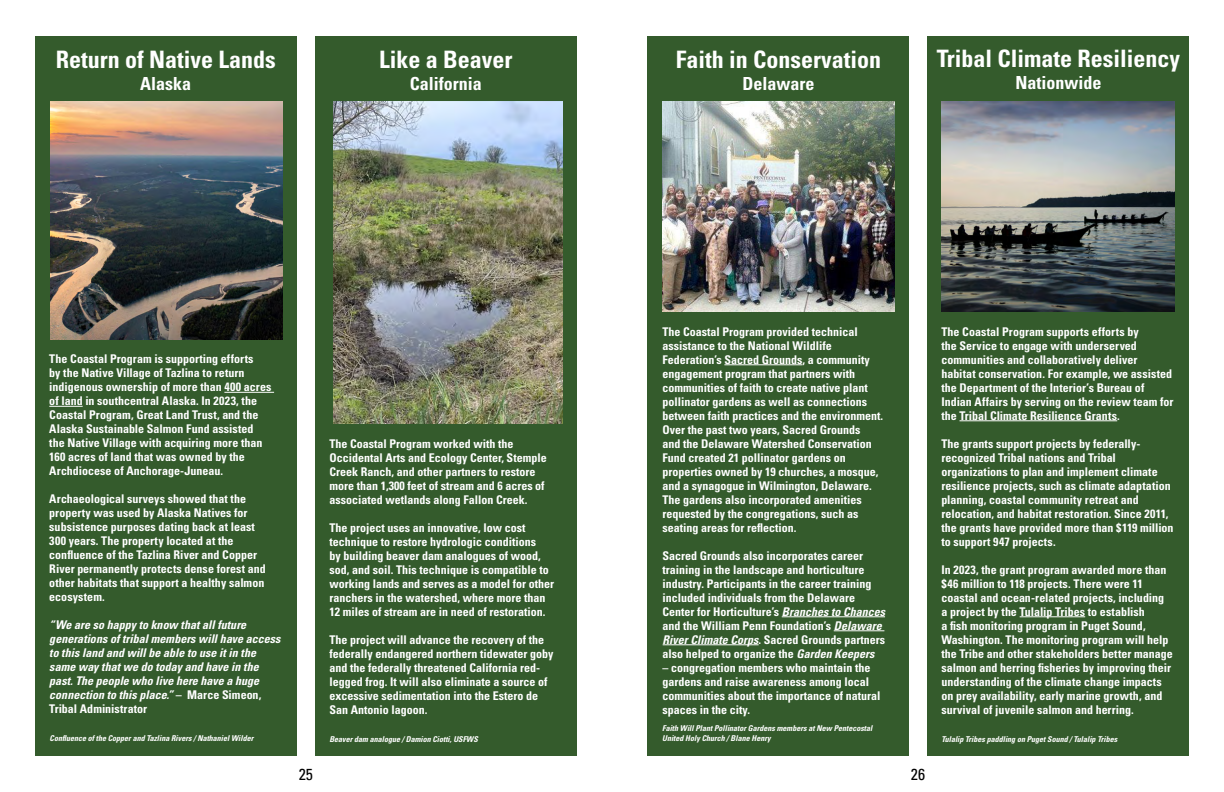
<style>
.page{position:relative;width:1224px;height:792px;background:#fff}
.page>*{position:absolute;margin:0;border:0;box-sizing:border-box;transform-origin:0 0}
.t1{font:700 condensed 24px "Univers";color:#fff}
.t2{font:700 condensed 18px "Univers";color:#fff}
.t3{font:condensed 16px "Univers";color:#000}
.t4{font:700 condensed 12px/14px "Univers";color:#fff}
.t5{font:italic 700 condensed 12px/14px "Univers";color:#fff}
.t6{font:italic 700 condensed 8px/10px "Univers";color:#fff}
.s1{font-style:normal}
.s2{font-style:italic}
</style>
<div class="page">
<div style="left:927px;top:36px;width:261px;height:720px;background:#345b2c"></div>
<hr style="left:960px;top:420px;width:157px;height:1px;background:#fff">
<hr style="left:1020px;top:616px;width:65px;height:1px;background:#fff">
<div style="left:648px;top:36px;width:261px;height:720px;background:#345b2c"></div>
<div style="left:35px;top:36px;width:262px;height:720px;background:#345b2c"></div>
<div style="left:315px;top:36px;width:261px;height:720px;background:#345b2c"></div>
<hr style="left:224px;top:392px;width:50px;height:1px;background:#fff">
<hr style="left:49px;top:406px;width:34px;height:1px;background:#fff">
<hr style="left:724px;top:364px;width:78px;height:1px;background:#fff">
<hr style="left:782px;top:616px;width:103px;height:1px;background:#fff">
<hr style="left:834px;top:630px;width:50px;height:1px;background:#fff">
<hr style="left:663px;top:644px;width:96px;height:1px;background:#fff">
<img style="left:50px;top:101px;width:232px;height:238px">
<img style="left:333px;top:101px;width:229px;height:323px">
<img style="left:662px;top:101px;width:233px;height:211px">
<img style="left:941px;top:102px;width:233px;height:210px">
<p class="t1" style="left:56px;top:44px;width:221px">Return of Native Lands</p>
<p class="t2" style="left:140px;top:72px;width:52px">Alaska</p>
<p class="t1" style="left:379px;top:44px;width:135px">Like a Beaver</p>
<p class="t2" style="left:410px;top:72px;width:74px">California</p>
<p class="t4" style="left:49px;top:352px;width:224px">The Coastal Program is supporting efforts<br>by the Native Village of Tazlina to return indigenous ownership of more than 400 acres of land in southcentral Alaska. In 2023, the Coastal Program, Great Land Trust, and the Alaska Sustainable Salmon Fund assisted the Native Village with acquiring more than 160 acres of land that was owned by the Archdiocese of Anchorage-Juneau.</p>
<p class="t4" style="left:49px;top:492px;width:218px">Archaeological surveys showed that the property was used by Alaska Natives for subsistence purposes dating back at least 300 years. The property located at the confluence of the Tazlina River and Copper River permanently protects dense forest and other habitats that support a healthy salmon ecosystem.</p>
<p class="t5" style="left:49px;top:618px;width:233px">“We are so happy to know that all future generations of tribal members will have access to this land and will be able to use it in the same way that we do today and have in the past. The people who live here have a huge connection to this place.” <span class="s1">– Marce Simeon, Tribal Administrator</span></p>
<p class="t4" style="left:329px;top:436px;width:219px">The Coastal Program worked with the Occidental Arts and Ecology Center, Stemple Creek Ranch, and other partners to restore more than 1,300 feet of stream and 6 acres of associated wetlands along Fallon Creek.</p>
<p class="t4" style="left:329px;top:520px;width:226px">The project uses an innovative, low cost technique to restore hydrologic conditions<br>by building beaver dam analogues of wood, sod, and soil. This technique is compatible to working lands and serves as a model for other ranchers in the watershed, where more than 12 miles of stream are in need of restoration.</p>
<p class="t4" style="left:329px;top:632px;width:225px">The project will advance the recovery of the federally endangered northern tidewater goby and the federally threatened California red&shy;legged frog. It will also eliminate a source of excessive sedimentation into the Estero de San Antonio lagoon.</p>
<h2 class="t1" style="left:676px;top:44px;width:207px">Faith in Conservation</h2>
<h2 class="t2" style="left:743px;top:72px;width:73px">Delaware</h2>
<p class="t1" style="left:937px;top:44px;width:245px">Tribal Climate Resiliency</p>
<p class="t2" style="left:1015px;top:71px;width:88px">Nationwide</p>
<p class="t4" style="left:663px;top:324px;width:222px">The Coastal Program provided technical assistance to the National Wildlife Federation’s Sacred Grounds, a community engagement program that partners with communities of faith to create native plant pollinator gardens as well as connections between faith practices and the environment.<br>Over the past two years, Sacred Grounds<br>and the Delaware Watershed Conservation Fund created 21 pollinator gardens on properties owned by 19 churches, a mosque, and a synagogue in Wilmington, Delaware.<br>The gardens also incorporated amenities requested by the congregations, such as seating areas for reflection.</p>
<p class="t4" style="left:663px;top:548px;width:224px">Sacred Grounds also incorporates career training in the landscape and horticulture industry. Participants in the career training included individuals from the Delaware Center for Horticulture’s <span class="s2">Branches to Chances </span>and the William Penn Foundation’s <span class="s2">Delaware River Climate Corps</span>. Sacred Grounds partners also helped to organize the <span class="s2">Garden Keepers</span></p>
<p class="t4" style="left:663px;top:660px;width:219px">– congregation members who maintain the gardens and raise awareness among local communities about the importance of natural spaces in the city.</p>
<p class="t4" style="left:941px;top:324px;width:234px">The Coastal Program supports efforts by<br>the Service to engage with underserved communities and collaboratively deliver habitat conservation. For example, we assisted the Department of the Interior’s Bureau of Indian Affairs by serving on the review team for the Tribal Climate Resilience Grants.</p>
<p class="t4" style="left:941px;top:436px;width:234px">The grants support projects by federally&shy;recognized Tribal nations and Tribal organizations to plan and implement climate resilience projects, such as climate adaptation planning, coastal community retreat and relocation, and habitat restoration. Since 2011, the grants have provided more than $119 million to support 947 projects.</p>
<p class="t4" style="left:941px;top:562px;width:233px">In 2023, the grant program awarded more than $46 million to 118 projects. There were 11 coastal and ocean-related projects, including a project by the Tulalip Tribes to establish<br>a fish monitoring program in Puget Sound, Washington. The monitoring program will help the Tribe and other stakeholders better manage salmon and herring fisheries by improving their understanding of the climate change impacts on prey availability, early marine growth, and survival of juvenile salmon and herring.</p>
<p class="t6" style="left:50px;top:733px;width:205px">Confluence of the Copper and Tazlina Rivers / Nathaniel Wilder</p>
<p class="t6" style="left:329px;top:734px;width:150px">Beaver dam analogue / Damion Ciotti, USFWS</p>
<p class="t6" style="left:662px;top:723px;width:212px">Faith Will Plant Pollinator Gardens members at New Pentecostal<br>United Holy Church / Blane Henry</p>
<p class="t6" style="left:941px;top:734px;width:177px">Tulalip Tribes paddling on Puget Sound / Tulalip Tribes</p>
<h3 class="t3" style="left:299px;top:765px;width:16px">25</h3>
<h3 class="t3" style="left:911px;top:765px;width:16px">26</h3>
</div>
